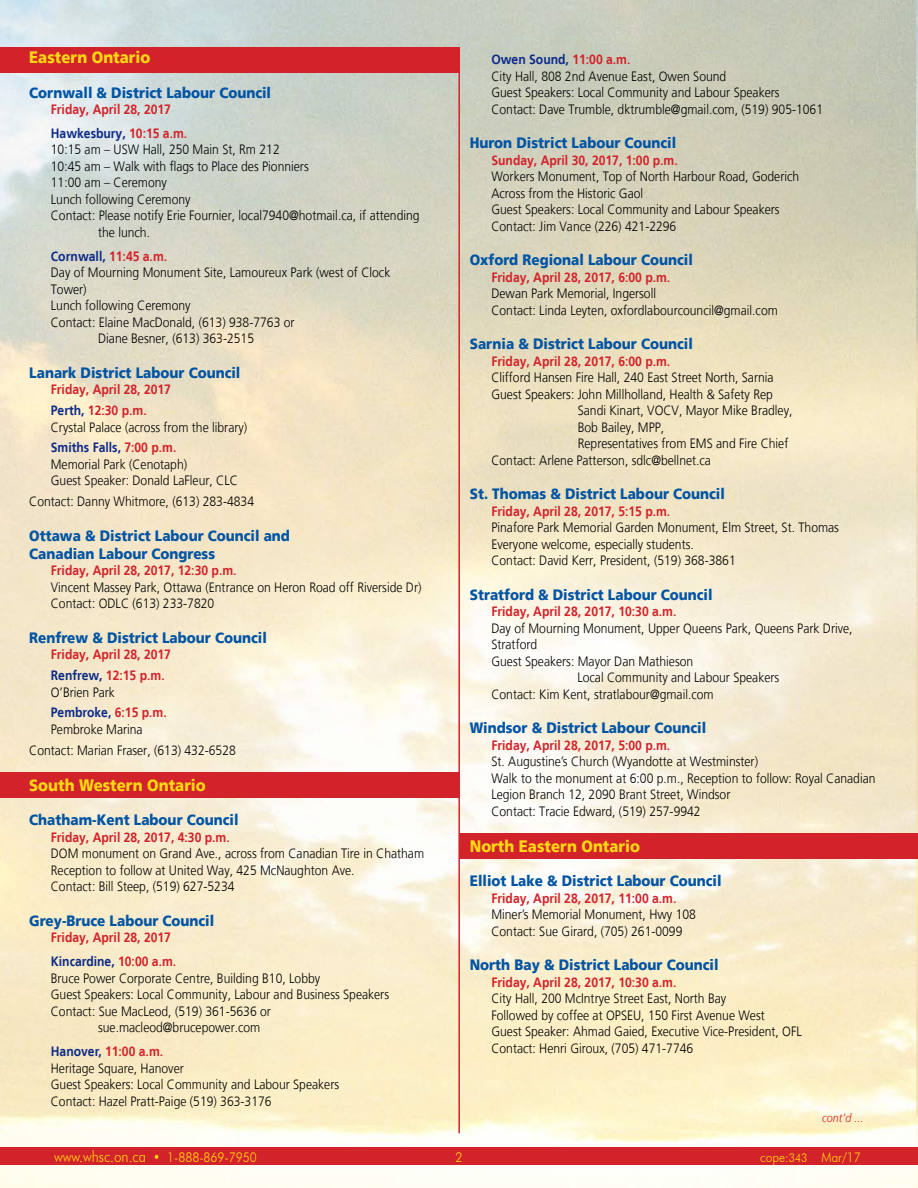
<style>
.page{position:relative;width:918px;height:1188px;background:#fff}
.page>*{position:absolute;margin:0;border:0;box-sizing:border-box;transform-origin:0 0}
.t1{font:900 16.5px "Frutiger LT";color:#ffd911;scale:.9 1}
.t2{font:900 15px/18px "Frutiger LT";color:#0054a4;scale:.9 1}
.t3{font:300 13.5px/16.5px "Frutiger LT";color:#000;scale:.9 1}
.t4{font:700 13.5px/23.9px "Frutiger LT";color:#d2232a;scale:.9 1}
.t5{font:300 13.5px "Futura BT";color:#ffd911;scale:.9 1}
.t6{font:700 13.5px "Frutiger LT";color:#0d2b88;scale:.9 1}
.t7{font:italic 300 12px "Frutiger LT";color:#d2232a;scale:.9 1}
.s1{color:#0d2b88}
.s2{color:#d2232a}
.s3{font-weight:700;color:#0d2b88}
.s4{font-weight:700;color:#d2232a}
.s5{font-size:15.75px}
.s6{font-size:12px}
</style>
<div class="page">
<img style="left:0;top:0;width:918px;height:1188px">
<div style="left:0;top:1147px;width:918px;height:18px;background:#d2232a"></div>
<div style="left:0;top:48px;width:460px;height:25px;background:#d2232a"></div>
<hr style="left:458px;top:48px;width:2px;height:1085px;background:#d2232a">
<div style="left:0;top:772px;width:460px;height:25px;background:#d2232a"></div>
<div style="left:459px;top:833px;width:459px;height:25px;background:#d2232a"></div>
<p class="t1" style="left:29px;top:47px;width:136px">Eastern Ontario</p>
<p class="t2" style="left:29px;top:83px;width:270px">Cornwall &amp; District Labour Council</p>
<p class="t4" style="left:51px;top:98px;width:153px">Friday, April 28, 2017<br><span class="s1">Hawkesbury,</span> 10:15 a.m.</p>
<p class="t3" style="left:51px;top:142px;width:256px">10:15 am – USW Hall, 250 Main St, Rm 212</p>
<p class="t3" style="left:51px;top:158px;width:288px">10:45 am – Walk with flags to Place des Pionniers</p>
<p class="t3" style="left:51px;top:175px;width:131px">11:00 am – Ceremony</p>
<p class="t3" style="left:51px;top:191px;width:157px">Lunch following Ceremony</p>
<p class="t3" style="left:51px;top:208px;width:411px">Contact: Please notify Erie Fournier, local7940@hotmail.ca, if attending</p>
<p class="t3" style="left:98px;top:224px;width:59px">the lunch.</p>
<p class="t6" style="left:51px;top:248px;width:131px">Cornwall, <span class="s2">11:45 a.m.</span></p>
<p class="t3" style="left:51px;top:265px;width:379px">Day of Mourning Monument Site, Lamoureux Park (west of Clock</p>
<p class="t3" style="left:51px;top:281px;width:41px">Tower)</p>
<p class="t3" style="left:51px;top:298px;width:157px">Lunch following Ceremony</p>
<p class="t3" style="left:51px;top:314px;width:272px">Contact: Elaine MacDonald, (613) 938-7763 or</p>
<p class="t3" style="left:98px;top:331px;width:175px">Diane Besner, (613) 363-2515</p>
<p class="t2" style="left:29px;top:363px;width:236px">Lanark District Labour Council</p>
<p class="t4" style="left:51px;top:379px;width:135px;line-height:20.9px">Friday, April 28, 2017<br><span class="s1">Perth,</span> 12:30 p.m.</p>
<p class="t3" style="left:51px;top:417px;width:220px;line-height:20.9px">Crystal Palace (across from the library)<br><span class="s3">Smiths Falls,</span> <span class="s4">7:00 p.m.</span></p>
<p class="t3" style="left:51px;top:456px;width:209px">Memorial Park (Cenotaph)<br>Guest Speaker: Donald LaFleur, CLC</p>
<p class="t3" style="left:29px;top:494px;width:251px">Contact: Danny Whitmore, (613) 283-4834</p>
<p class="t2" style="left:29px;top:526px;width:291px">Ottawa &amp; District Labour Council and<br>Canadian Labour Congress</p>
<p class="t4" style="left:51px;top:559px;width:208px">Friday, April 28, 2017, 12:30 p.m.</p>
<p class="t3" style="left:51px;top:579px;width:413px">Vincent Massey Park, Ottawa (Entrance on Heron Road off Riverside Dr)<br>Contact: ODLC (613) 233-7820</p>
<p class="t2" style="left:29px;top:628px;width:266px">Renfrew &amp; District Labour Council</p>
<p class="t4" style="left:51px;top:644px;width:135px;line-height:20.9px">Friday, April 28, 2017<br><span class="s1">Renfrew,</span> 12:15 p.m.</p>
<p class="t3" style="left:51px;top:682px;width:130px;line-height:20.9px">O’Brien Park<br><span class="s3">Pembroke,</span> <span class="s4">6:15 p.m.</span></p>
<p class="t3" style="left:29px;top:719px;width:231px;line-height:20.9px;text-indent:22px">Pembroke Marina<br>Contact: Marian Fraser, (613) 432-6528</p>
<p class="t1" style="left:29px;top:775px;width:198px">South Western Ontario</p>
<p class="t2" style="left:29px;top:811px;width:234px">Chatham-Kent Labour Council</p>
<p class="t4" style="left:51px;top:825px;width:200px">Friday, April 28, 2017, 4:30 p.m.</p>
<p class="t3" style="left:51px;top:846px;width:416px">DOM monument on Grand Ave., across from Canadian Tire in Chatham<br>Reception to follow at United Way, 425 McNaughton Ave.<br>Contact: Bill Steep, (519) 627-5234</p>
<p class="t2" style="left:29px;top:912px;width:207px">Grey-Bruce Labour Council</p>
<p class="t4" style="left:51px;top:926px;width:141px">Friday, April 28, 2017<br><span class="s1">Kincardine,</span> 10:00 a.m.</p>
<p class="t3" style="left:51px;top:970px;width:301px">Bruce Power Corporate Centre, Building B10, Lobby</p>
<p class="t3" style="left:51px;top:987px;width:377px">Guest Speakers: Local Community, Labour and Business Speakers</p>
<p class="t3" style="left:51px;top:1003px;width:246px">Contact: Sue MacLeod, (519) 361-5636 or</p>
<p class="t3" style="left:98px;top:1020px;width:182px">sue.macleod@brucepower.com</p>
<p class="t3" style="left:51px;top:1043px;width:322px"><span class="s3">Hanover,</span> <span class="s4">11:00 a.m.<br></span>Heritage Square, Hanover<br>Guest Speakers: Local Community and Labour Speakers Contact: Hazel Pratt-Paige (519) 363-3176</p>
<p class="t3" style="left:491px;top:51px;width:370px"><span class="s3">Owen Sound,</span> <span class="s4">11:00 a.m.<br></span>City Hall, 808 2nd Avenue East, Owen Sound<br>Guest Speakers: Local Community and Labour Speakers Contact: Dave Trumble, dktrumble@gmail.com, (519) 905-1061</p>
<p class="t2" style="left:470px;top:134px;width:231px">Huron District Labour Council</p>
<p class="t4" style="left:491px;top:148px;width:209px">Sunday, April 30, 2017, 1:00 p.m.</p>
<p class="t3" style="left:491px;top:168px;width:344px">Workers Monument, Top of North Harbour Road, Goderich Across from the Historic Gaol<br>Guest Speakers: Local Community and Labour Speakers Contact: Jim Vance (226) 421-2296</p>
<p class="t2" style="left:470px;top:251px;width:249px">Oxford Regional Labour Council</p>
<p class="t4" style="left:491px;top:265px;width:200px">Friday, April 28, 2017, 6:00 p.m.</p>
<p class="t3" style="left:491px;top:285px;width:320px">Dewan Park Memorial, Ingersoll<br>Contact: Linda Leyten, oxfordlabourcouncil@gmail.com</p>
<p class="t2" style="left:470px;top:335px;width:249px">Sarnia &amp; District Labour Council</p>
<p class="t4" style="left:491px;top:349px;width:200px">Friday, April 28, 2017, 6:00 p.m.</p>
<p class="t3" style="left:491px;top:369px;width:315px">Clifford Hansen Fire Hall, 240 East Street North, Sarnia</p>
<p class="t3" style="left:491px;top:386px;width:314px">Guest Speakers: John Millholland, Health &amp; Safety Rep</p>
<p class="t3" style="left:578px;top:402px;width:240px">Sandi Kinart, VOCV, Mayor Mike Bradley,</p>
<p class="t3" style="left:578px;top:419px;width:98px">Bob Bailey, MPP,</p>
<p class="t3" style="left:578px;top:435px;width:236px">Representatives from EMS and Fire Chief</p>
<p class="t3" style="left:491px;top:452px;width:246px">Contact: Arlene Patterson, sdlc@bellnet.ca</p>
<p class="t2" style="left:470px;top:485px;width:285px">St. Thomas &amp; District Labour Council</p>
<p class="t4" style="left:491px;top:499px;width:200px">Friday, April 28, 2017, 5:15 p.m.</p>
<p class="t3" style="left:491px;top:519px;width:388px">Pinafore Park Memorial Garden Monument, Elm Street, St. Thomas<br>Everyone welcome, especially students.<br>Contact: David Kerr, President, (519) 368-3861</p>
<p class="t2" style="left:470px;top:585px;width:271px">Stratford &amp; District Labour Council</p>
<p class="t4" style="left:491px;top:600px;width:207px">Friday, April 28, 2017, 10:30 a.m.</p>
<p class="t3" style="left:491px;top:620px;width:403px">Day of Mourning Monument, Upper Queens Park, Queens Park Drive,</p>
<p class="t3" style="left:491px;top:636px;width:52px">Stratford</p>
<p class="t3" style="left:491px;top:653px;width:226px">Guest Speakers: Mayor Dan Mathieson</p>
<p class="t3" style="left:577px;top:669px;width:226px">Local Community and Labour Speakers</p>
<p class="t3" style="left:491px;top:686px;width:249px">Contact: Kim Kent, stratlabour@gmail.com</p>
<p class="t2" style="left:470px;top:719px;width:264px">Windsor &amp; District Labour Council</p>
<p class="t4" style="left:491px;top:733px;width:200px">Friday, April 28, 2017, 5:00 p.m.</p>
<p class="t3" style="left:491px;top:753px;width:428px">St. Augustine’s Church (Wyandotte at Westminster)<br>Walk to the monument at 6:00 p.m., Reception to follow: Royal Canadian Legion Branch 12, 2090 Brant Street, Windsor<br>Contact: Tracie Edward, (519) 257-9942</p>
<p class="t1" style="left:470px;top:836px;width:191px">North Eastern Ontario</p>
<p class="t2" style="left:470px;top:872px;width:281px">Elliot Lake &amp; District Labour Council</p>
<p class="t4" style="left:491px;top:886px;width:207px">Friday, April 28, 2017, 11:00 a.m.</p>
<p class="t3" style="left:491px;top:907px;width:229px">Miner’s Memorial Monument, Hwy 108<br>Contact: Sue Girard, (705) 261-0099</p>
<p class="t2" style="left:470px;top:956px;width:278px">North Bay &amp; District Labour Council</p>
<p class="t4" style="left:491px;top:970px;width:207px">Friday, April 28, 2017, 10:30 a.m.</p>
<p class="t3" style="left:491px;top:991px;width:346px">City Hall, 200 McIntrye Street East, North Bay<br>Followed by coffee at OPSEU, 150 First Avenue West<br>Guest Speaker: Ahmad Gaied, Executive Vice-President, OFL Contact: Henri Giroux, (705) 471-7746</p>
<p class="t7" style="left:822px;top:1111px;width:48px">cont’d ...</p>
<p class="t5" style="left:54px;top:1149px;width:227px"><span class="s5">www.whsc.on.ca</span> • 1-888-869-7950</p>
<p class="t5" style="left:456px;top:1149px;width:9px">2</p>
<p class="t5" style="left:760px;top:1149px;width:114px">cope:<span class="s6">343</span> Mar/17</p>
</div>
